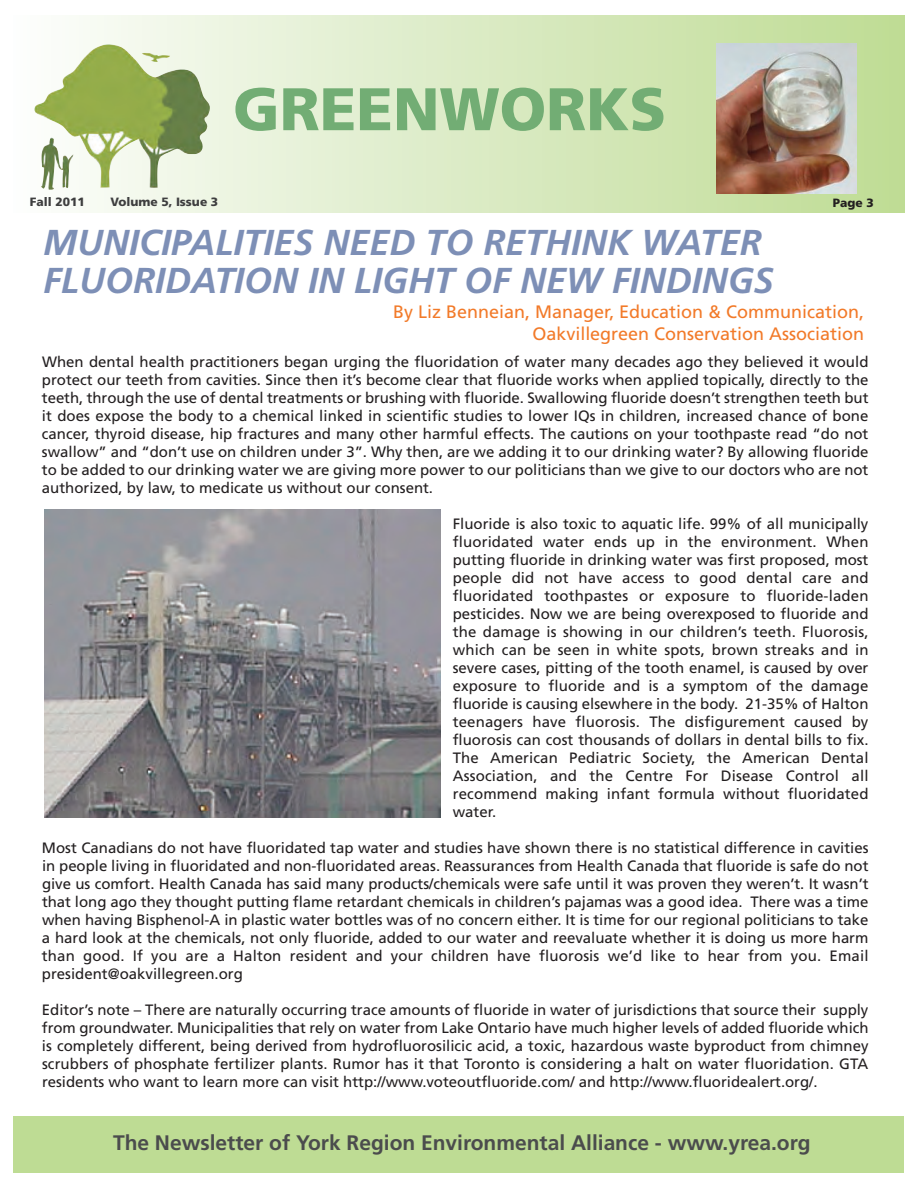
<style>
.page{position:relative;width:918px;height:1188px;background:#fff}
.page>*{position:absolute;margin:0;border:0;box-sizing:border-box;transform-origin:0 0}
.t1{font:900 60px "Frutiger";color:#72ad74}
.t2{font:italic 700 36px/37.5px "Frutiger";color:#7d8fb6}
.t3{font:700 21px "Frutiger";color:#4b4c4d}
.t4{font:18px/21.6px "Frutiger";color:#f27a29;text-align:right}
.t5{font:15px/18px "Frutiger";color:#231f20;text-align:justify}
.t6{font:900 12px "Frutiger";color:#3e3e3f}
.t7{font:900 12px "Frutiger";color:#231f20}
</style>
<div class="page">
<div style="left:14px;top:16px;width:890px;height:196px;background:linear-gradient(to right,#fcfdfb,#bedb94)"></div>
<img style="left:34px;top:44px;width:176px;height:146px">
<img style="left:716px;top:43px;width:140px;height:150px">
<div style="left:14px;top:1116px;width:890px;height:57px;background:#bedc94"></div>
<img style="left:44px;top:510px;width:397px;height:307px">
<h1 class="t1" style="left:233px;top:85px;width:435px">GREENWORKS</h1>
<p class="t6" style="left:30px;top:196px;width:56px">Fall 2011</p>
<p class="t6" style="left:110px;top:196px;width:109px">Volume 5, Issue 3</p>
<p class="t7" style="left:833px;top:198px;width:42px">Page 3</p>
<h2 class="t2" style="left:43px;top:227px;width:732px">MUNICIPALITIES NEED TO RETHINK WATER<br>FLUORIDATION IN LIGHT OF NEW FINDINGS</h2>
<p class="t4" style="left:393px;top:302px;width:472px">By Liz Benneian, Manager, Education &amp; Communication,<br>Oakvillegreen Conservation Association</p>
<p class="t5" style="left:42px;top:354px;width:828px">When dental health practitioners began urging the fluoridation of water many decades ago they believed it would protect our teeth from cavities. Since then it’s become clear that fluoride works when applied topically, directly to the teeth, through the use of dental treatments or brushing with fluoride. Swallowing fluoride doesn’t strengthen teeth but it does expose the body to a chemical linked in scientific studies to lower IQs in children, increased chance of bone cancer, thyroid disease, hip fractures and many other harmful effects. The cautions on your toothpaste read “do not swallow” and “don’t use on children under 3”. Why then, are we adding it to our drinking water? By allowing fluoride to be added to our drinking water we are giving more power to our politicians than we give to our doctors who are not authorized, by law, to medicate us without our consent.</p>
<p class="t5" style="left:453px;top:516px;width:417px">Fluoride is also toxic to aquatic life. 99% of all municipally fluoridated water ends up in the environment. When putting fluoride in drinking water was first proposed, most people did not have access to good dental care and fluoridated toothpastes or exposure to fluoride-laden pesticides. Now we are being overexposed to fluoride and the damage is showing in our children’s teeth. Fluorosis, which can be seen in white spots, brown streaks and in severe cases, pitting of the tooth enamel, is caused by over exposure to fluoride and is a symptom of the damage fluoride is causing elsewhere in the body. 21-35% of Halton teenagers have fluorosis. The disfigurement caused by fluorosis can cost thousands of dollars in dental bills to fix.<br>The American Pediatric Society, the American Dental Association, and the Centre For Disease Control all recommend making infant formula without fluoridated water.</p>
<p class="t5" style="left:42px;top:840px;width:828px">Most Canadians do not have fluoridated tap water and studies have shown there is no statistical difference in cavities in people living in fluoridated and non-fluoridated areas. Reassurances from Health Canada that fluoride is safe do not give us comfort. Health Canada has said many products/chemicals were safe until it was proven they weren’t. It wasn’t that long ago they thought putting flame retardant chemicals in children’s pajamas was a good idea. There was a time when having Bisphenol-A in plastic water bottles was of no concern either. It is time for our regional politicians to take a hard look at the chemicals, not only fluoride, added to our water and reevaluate whether it is doing us more harm than good. If you are a Halton resident and your children have fluorosis we’d like to hear from you. Email president@oakvillegreen.org</p>
<p class="t5" style="left:42px;top:1002px;width:828px">Editor’s note – There are naturally occurring trace amounts of fluoride in water of jurisdictions that source their supply from groundwater. Municipalities that rely on water from Lake Ontario have much higher levels of added fluoride which is completely different, being derived from hydrofluorosilicic acid, a toxic, hazardous waste byproduct from chimney scrubbers of phosphate fertilizer plants. Rumor has it that Toronto is considering a halt on water fluoridation. GTA residents who want to learn more can visit http://www.voteoutfluoride.com/ and http://www.fluoridealert.org/.</p>
<h3 class="t3" style="left:113px;top:1134px;width:699px">The Newsletter of York Region Environmental Alliance - www.yrea.org</h3>
</div>
